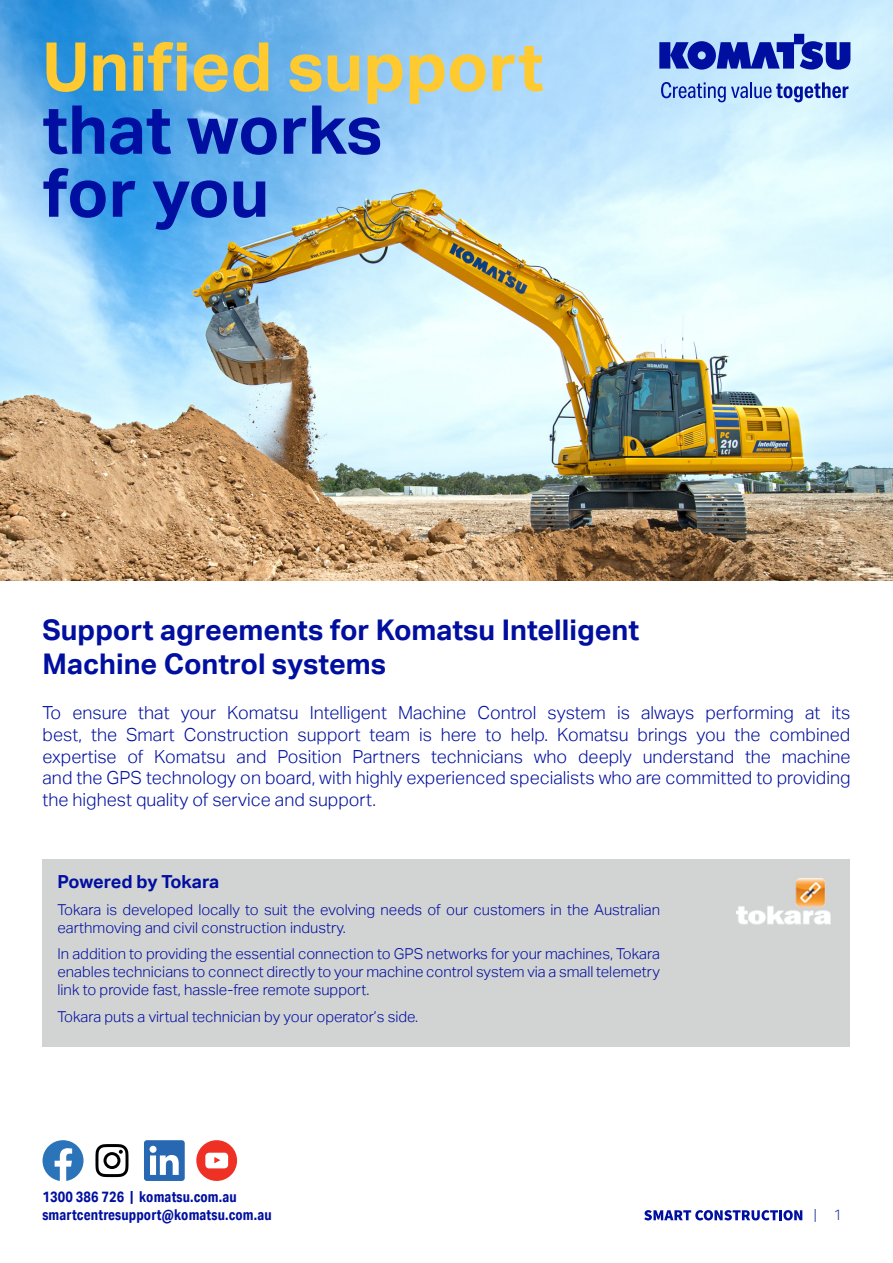
<style>
.page{position:relative;width:893px;height:1263px;background:#fff}
.page>*{position:absolute;margin:0;border:0;box-sizing:border-box;transform-origin:0 0}
.t1{font:700 67.5px/63px "Aktiv Grotesk";color:#000f9f}
.t2{font:700 28.5px "Aktiv Grotesk";color:#000f9f}
.t3{font:300 18px/21.6px "Aktiv Grotesk";color:#000f9f;text-align:justify}
.t4{font:700 18px "Aktiv Grotesk";letter-spacing:-.01em;color:#000f9f}
.t5{font:300 15px/18px "Aktiv Grotesk";color:#000f9f}
.t6{font:700 15px/18px "Aktiv Grotesk Cd";letter-spacing:.01em;color:#000f9f}
.t7{font:300 15px "Aktiv Grotesk";color:#273995}
.s1{color:#ffca2f}
</style>
<div class="page">
<svg style="left:644px;top:1210px;width:158px;height:10px"></svg>
<img style="left:0;top:0;width:893px;height:34px">
<img style="left:0;top:34px;width:893px;height:546px">
<div style="left:43px;top:859px;width:807px;height:187px;background:#d2d3d3"></div>
<img style="left:736px;top:878px;width:94px;height:47px">
<svg style="left:661px;top:82px;width:188px;height:20px;background:#8fabe1"></svg>
<svg style="left:659px;top:34px;width:191px;height:36px;background:#546cc7"></svg>
<svg style="left:43px;top:1140px;width:41px;height:41px"></svg>
<svg style="left:95px;top:1144px;width:33px;height:33px"></svg>
<svg style="left:144px;top:1140px;width:41px;height:41px"></svg>
<svg style="left:196px;top:1140px;width:41px;height:41px"></svg>
<p class="t1" style="left:43px;top:36px;width:503px"><span class="s1">Unified support </span>that works<br>for you</p>
<p class="t2" style="left:43px;top:614px;width:598px">Support agreements for Komatsu Intelligent</p>
<p class="t2" style="left:43px;top:648px;width:345px">Machine Control systems</p>
<p class="t3" style="left:43px;top:702px;width:809px">To ensure that your Komatsu Intelligent Machine Control system is always performing at its best, the Smart Construction support team is here to help. Komatsu brings you the combined expertise of Komatsu and Position Partners technicians who deeply understand the machine and the GPS technology on board, with highly experienced specialists who are committed to providing the highest quality of service and support.</p>
<p class="t4" style="left:58px;top:871px;width:163px">Powered by Tokara</p>
<p class="t5" style="left:58px;top:900px;width:604px">Tokara is developed locally to suit the evolving needs of our customers in the Australian earthmoving and civil construction industry.</p>
<p class="t5" style="left:58px;top:945px;width:604px;text-align:justify">In addition to providing the essential connection to GPS networks for your machines, Tokara enables technicians to connect directly to your machine control system via a small telemetry link to provide fast, hassle-free remote support.</p>
<p class="t5" style="left:58px;top:1007px;width:362px">Tokara puts a virtual technician by your operator’s side.</p>
<p class="t6" style="left:43px;top:1187px;width:231px">1300 386 726 | komatsu.com.au smartcentresupport@komatsu.com.au</p>
<p class="t7" style="left:814px;top:1206px;width:5px">|</p>
<p class="t7" style="left:833px;top:1206px;width:10px">1</p>
</div>
